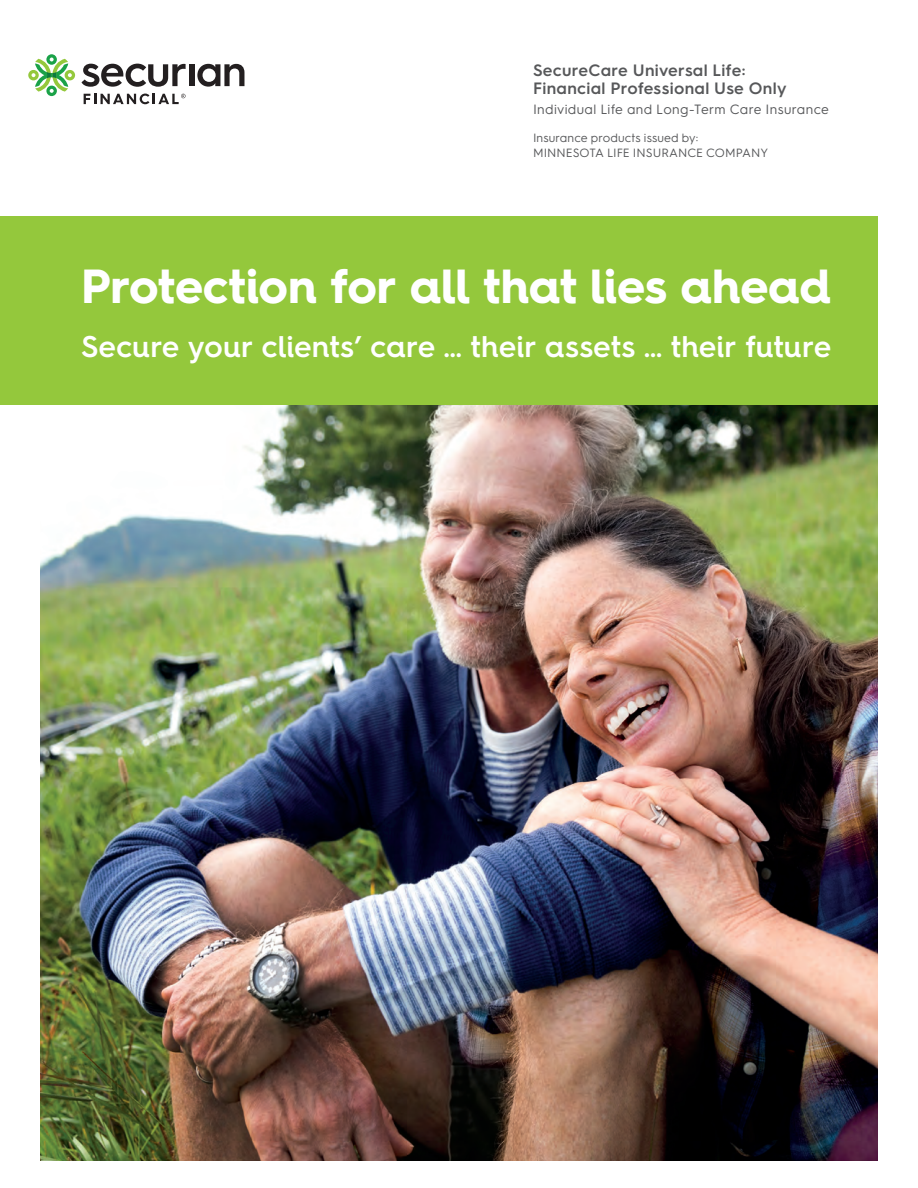
<style>
.page{position:relative;width:918px;height:1188px;background:#fff}
.page>*{position:absolute;margin:0;border:0;box-sizing:border-box;transform-origin:0 0}
.t1{font:700 48px "Hurme Geometric Sans 4";letter-spacing:-.005em;color:#fff}
.t2{font:600 30px "Hurme Geometric Sans 4";color:#fff}
.t3{font:600 16.5px/18px "Hurme Geometric Sans 3";letter-spacing:.015em;color:#57585a}
.t4{font:13.5px "Hurme Geometric Sans 3";letter-spacing:.025em;color:#57585a}
.t5{font:12px/15px "Hurme Geometric Sans 3";letter-spacing:.005em;color:#57585a}
</style>
<div class="page">
<img style="left:40px;top:405px;width:838px;height:756px">
<div style="left:0;top:216px;width:878px;height:189px;background:#94c83c"></div>
<svg style="left:28px;top:54px;width:47px;height:42px"></svg>
<svg style="left:82px;top:64px;width:104px;height:23px"></svg>
<div style="left:189px;top:64px;width:5px;height:22px;background:#231f20"></div>
<svg style="left:197px;top:64px;width:47px;height:23px"></svg>
<svg style="left:84px;top:94px;width:102px;height:10px"></svg>
<h3 class="t3" style="left:533px;top:60px;width:255px">SecureCare Universal Life:<br>Financial Professional Use Only</h3>
<p class="t4" style="left:533px;top:100px;width:297px">Individual Life and Long-Term Care Insurance</p>
<p class="t5" style="left:533px;top:130px;width:237px">Insurance products issued by:<br>MINNESOTA LIFE INSURANCE COMPANY</p>
<h1 class="t1" style="left:81px;top:253px;width:751px">Protection for all that lies ahead</h1>
<h2 class="t2" style="left:81px;top:325px;width:752px">Secure your clients’ care … their assets … their future</h2>
</div>
